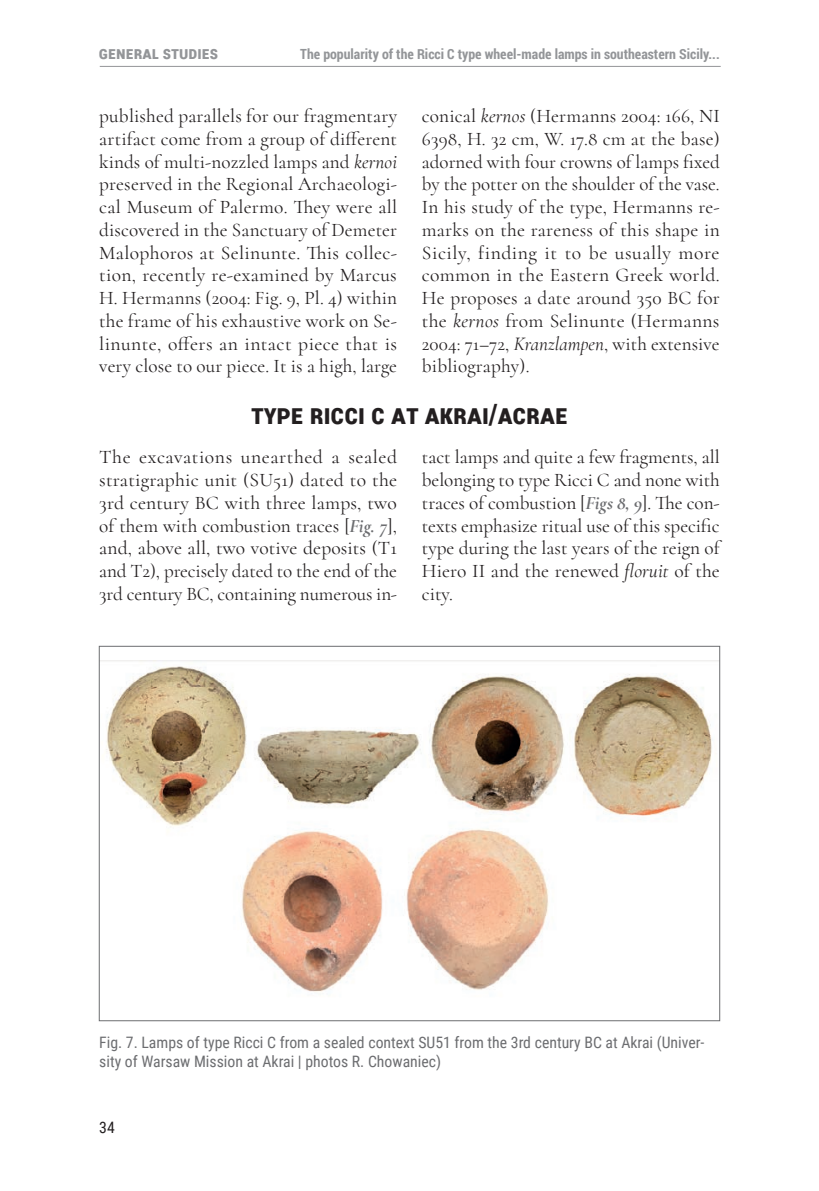
<style>
.page{position:relative;width:819px;height:1191px;background:#fff}
.page>*{position:absolute;margin:0;border:0;box-sizing:border-box;transform-origin:0 0}
.t1{font:700 28px "Roboto Condensed";color:#231f20}
.t2{font:19.25px/22.8px "Cormorant";letter-spacing:.005em;color:#231f20;text-align:justify}
.t3{font:700 17.5px "Roboto Condensed";color:#939598}
.t4{font:15.75px/19.2px "Roboto Condensed";color:#6c6d70}
.t5{font:15.75px "Roboto Condensed";color:#231f20}
.t6{font:700 14px "Roboto Condensed";color:#939598}
.s1{font-style:italic}
.s2{font-weight:700;font-style:italic;color:#6c6d70}
</style>
<div class="page">
<hr style="left:100px;top:66px;width:620px;height:1px;background:#939598">
<img style="left:101px;top:660px;width:617px;height:332px">
<p class="t3" style="left:99px;top:40px;width:121px">GENERAL STUDIES</p>
<p class="t6" style="left:300px;top:44px;width:421px">The popularity of the Ricci C type wheel-made lamps in southeastern Sicily...</p>
<p class="t2" style="left:99px;top:104px;width:299px">published parallels for our fragmentary artifact come from a group of different kinds of multi-nozzled lamps and <span class="s1">kernoi </span>preserved in the Regional Archaeologi&shy;cal Museum of Palermo. They were all discovered in the Sanctuary of Demeter Malophoros at Selinunte. This collec&shy;tion, recently re-examined by Marcus H. Hermanns (2004: Fig. 9, Pl. 4) within the frame of his exhaustive work on Se&shy;linunte, offers an intact piece that is very close to our piece. It is a high, large</p>
<p class="t2" style="left:422px;top:104px;width:299px">conical <span class="s1">kernos</span> (Hermanns 2004: 166, NI 6398, H. 32 cm, W. 17.8 cm at the base) adorned with four crowns of lamps fixed by the potter on the shoulder of the vase.<br>In his study of the type, Hermanns re&shy;marks on the rareness of this shape in Sicily, finding it to be usually more common in the Eastern Greek world.<br>He proposes a date around 350 BC for the <span class="s1">kernos</span> from Selinunte (Hermanns 2004: 71–72, <span class="s1">Kranzlampen</span>, with extensive bibliography).</p>
<h1 class="t1" style="left:251px;top:394px;width:318px">Type Ricci C at Akrai/Acrae</h1>
<p class="t2" style="left:99px;top:446px;width:299px">The excavations unearthed a sealed stratigraphic unit (SU51) dated to the 3rd century BC with three lamps, two of them with combustion traces [<span class="s2">Fig. 7</span>], and, above all, two votive deposits (T1 and T2), precisely dated to the end of the 3rd century BC, containing numerous in-</p>
<p class="t2" style="left:422px;top:446px;width:299px">tact lamps and quite a few fragments, all belonging to type Ricci C and none with traces of combustion [<span class="s2">Figs 8, 9</span>]. The con&shy;texts emphasize ritual use of this specific type during the last years of the reign of Hiero II and the renewed <span class="s1">floruit</span> of the city.</p>
<p class="t4" style="left:99px;top:1031px;width:606px">Fig. 7. Lamps of type Ricci C from a sealed context SU51 from the 3rd century BC at Akrai (Univer&shy;sity of Warsaw Mission at Akrai | photos R. Chowaniec)</p>
<p class="t5" style="left:99px;top:1116px;width:17px">34</p>
</div>
